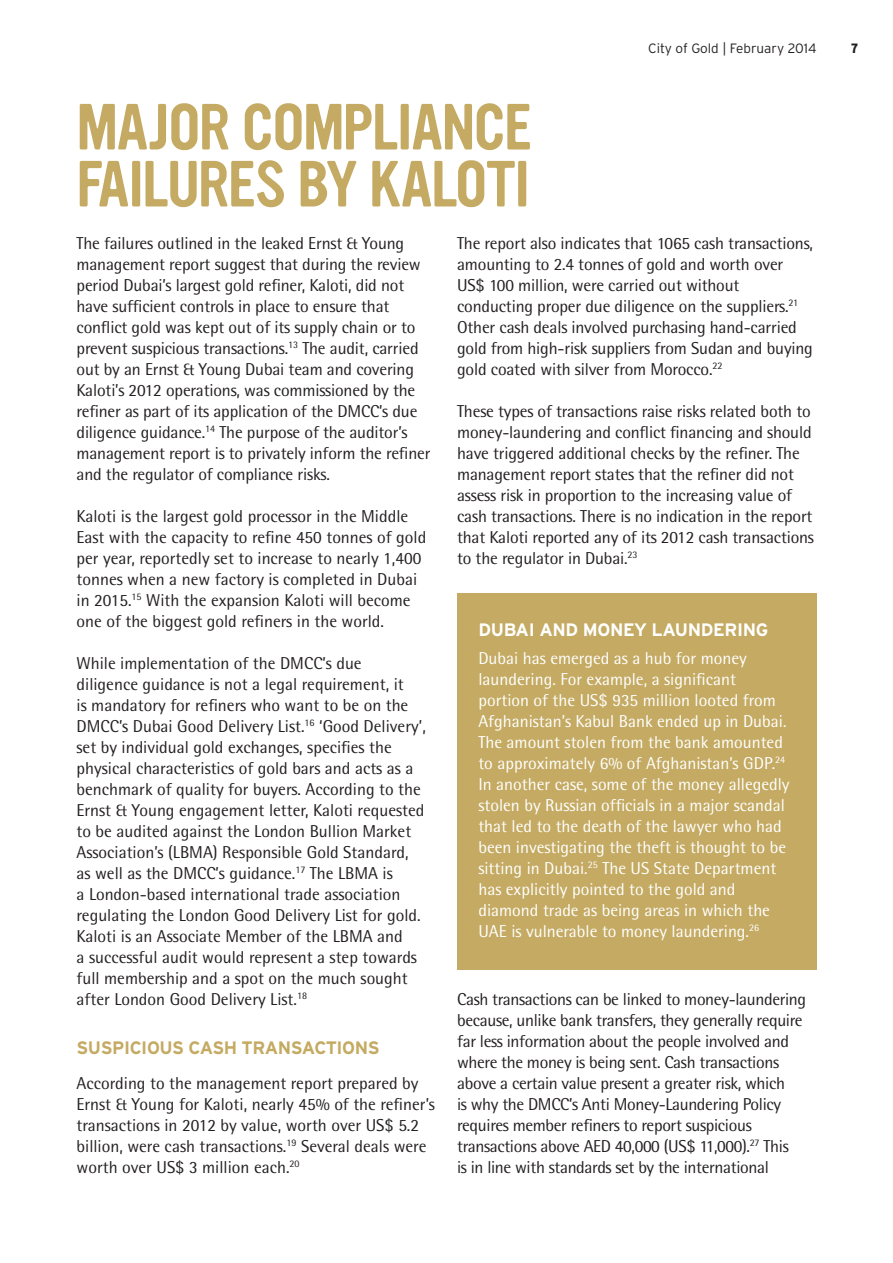
<style>
.page{position:relative;width:893px;height:1263px;background:#fff}
.page>*{position:absolute;margin:0;border:0;box-sizing:border-box;transform-origin:0 0}
.t1{font:57px/57px "Ultramagnetic";letter-spacing:-.03em;color:#c4aa62}
.t2{font:700 18px "Interstate";letter-spacing:-.025em;color:#c4aa62}
.t3{font:700 18px "Interstate";letter-spacing:-.02em;color:#fff}
.t4{font:17.25px/21px "Rotis Semi Sans";letter-spacing:-.01em;color:#231f20}
.t5{font:17.25px/21px "Rotis Semi Sans";color:#fff}
.t6{font:300 13.5px "Interstate";color:#231f20}
.t7{font:900 condensed 13.5px "Interstate";color:#231f20}
</style>
<div class="page">
<div style="left:457px;top:593px;width:359px;height:376px;background:#c4aa62"></div>
<h1 class="t1" style="left:77px;top:99px;width:457px">MAJOR COMPLIANCE<br>FAILURES BY KALOTI</h1>
<p class="t6" style="left:648px;top:41px;width:170px">City of Gold | February 2014</p>
<p class="t7" style="left:851px;top:41px;width:9px">7</p>
<p class="t4" style="left:77px;top:232px;width:355px">The failures outlined in the leaked Ernst &amp; Young management report suggest that during the review period Dubai’s largest gold refiner, Kaloti, did not have sufficient controls in place to ensure that conflict gold was kept out of its supply chain or to prevent suspicious transactions.<sup>13</sup> The audit, carried out by an Ernst &amp; Young Dubai team and covering Kaloti’s 2012 operations, was commissioned by the refiner as part of its application of the DMCC’s due diligence guidance.<sup>14</sup> The purpose of the auditor’s management report is to privately inform the refiner and the regulator of compliance risks.</p>
<p class="t4" style="left:77px;top:505px;width:351px">Kaloti is the largest gold processor in the Middle East with the capacity to refine 450 tonnes of gold per year, reportedly set to increase to nearly 1,400 tonnes when a new factory is completed in Dubai in 2015.<sup>15</sup> With the expansion Kaloti will become one of the biggest gold refiners in the world.</p>
<p class="t4" style="left:77px;top:652px;width:351px">While implementation of the DMCC’s due diligence guidance is not a legal requirement, it<br>is mandatory for refiners who want to be on the DMCC’s Dubai Good Delivery List.<sup>16</sup> ‘Good Delivery’, set by individual gold exchanges, specifies the physical characteristics of gold bars and acts as a benchmark of quality for buyers. According to the Ernst &amp; Young engagement letter, Kaloti requested to be audited against the London Bullion Market Association’s (LBMA) Responsible Gold Standard, as well as the DMCC’s guidance.<sup>17</sup> The LBMA is<br>a London-based international trade association regulating the London Good Delivery List for gold.<br>Kaloti is an Associate Member of the LBMA and<br>a successful audit would represent a step towards full membership and a spot on the much sought after London Good Delivery List.<sup>18</sup></p>
<p class="t2" style="left:77px;top:1038px;width:305px">SUSPICIOUS CASH TRANSACTIONS</p>
<p class="t4" style="left:77px;top:1072px;width:360px">According to the management report prepared by Ernst &amp; Young for Kaloti, nearly 45% of the refiner’s transactions in 2012 by value, worth over US$ 5.2 billion, were cash transactions.<sup>19</sup> Several deals were worth over US$ 3 million each.<sup>20</sup></p>
<p class="t4" style="left:457px;top:232px;width:357px">The report also indicates that 1065 cash transactions, amounting to 2.4 tonnes of gold and worth over US$ 100 million, were carried out without conducting proper due diligence on the suppliers.<sup>21<br></sup>Other cash deals involved purchasing hand-carried gold from high-risk suppliers from Sudan and buying gold coated with silver from Morocco.<sup>22</sup></p>
<p class="t4" style="left:457px;top:400px;width:358px">These types of transactions raise risks related both to money-laundering and conflict financing and should have triggered additional checks by the refiner. The management report states that the refiner did not assess risk in proportion to the increasing value of cash transactions. There is no indication in the report that Kaloti reported any of its 2012 cash transactions to the regulator in Dubai.<sup>23</sup></p>
<p class="t3" style="left:478px;top:619px;width:292px">DUBAI AND MONEY LAUNDERING</p>
<p class="t5" style="left:478px;top:647px;width:313px">Dubai has emerged as a hub for money laundering. For example, a significant portion of the US$ 935 million looted from Afghanistan’s Kabul Bank ended up in Dubai.<br>The amount stolen from the bank amounted to approximately 6% of Afghanistan’s GDP.<sup>24<br></sup>In another case, some of the money allegedly stolen by Russian officials in a major scandal that led to the death of the lawyer who had been investigating the theft is thought to be sitting in Dubai.<sup>25</sup> The US State Department has explicitly pointed to the gold and diamond trade as being areas in which the UAE is vulnerable to money laundering.<sup>26</sup></p>
<p class="t4" style="left:457px;top:988px;width:351px">Cash transactions can be linked to money-laundering because, unlike bank transfers, they generally require far less information about the people involved and where the money is being sent. Cash transactions above a certain value present a greater risk, which<br>is why the DMCC’s Anti Money-Laundering Policy requires member refiners to report suspicious transactions above AED 40,000 (US$ 11,000).<sup>27</sup> This<br>is in line with standards set by the international</p>
</div>
